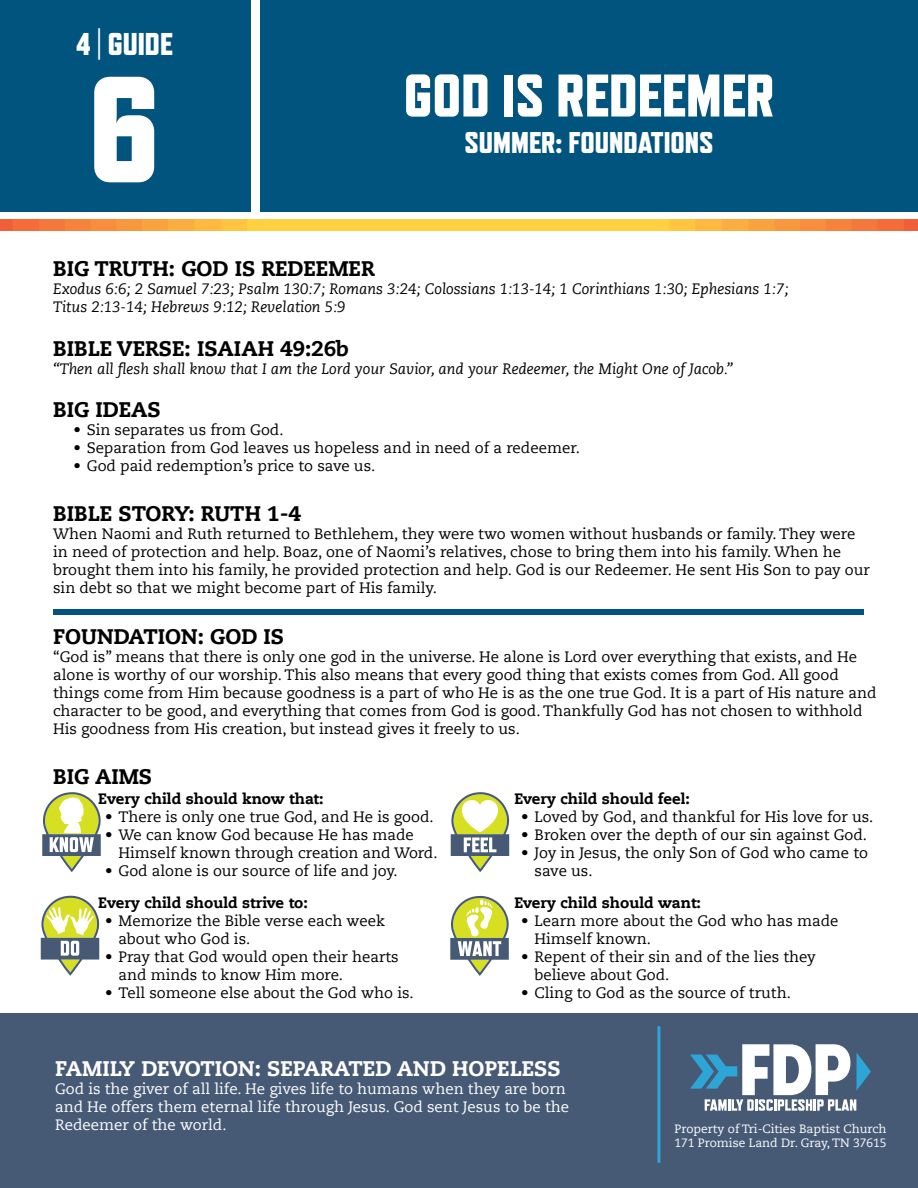
<style>
.page{position:relative;width:918px;height:1188px;background:#fff}
.page>*{position:absolute;margin:0;border:0;box-sizing:border-box;transform-origin:0 0}
.t1{font:800 105px "Refrigerator Deluxe";color:#fff}
.t2{font:800 60px "Refrigerator Deluxe";color:#fff}
.t3{font:800 31.5px "Refrigerator Deluxe";color:#fff}
.t4{font:800 30px "Refrigerator Deluxe";color:#fff}
.t5{font:800 21px "Caecilia LT Std";color:#000}
.t6{font:800 21px "Caecilia LT Std";color:#fff}
.t7{font:15px/18px "Caecilia LT Std";color:#000}
.t8{font:italic 15px/18px "Caecilia LT Std";color:#000}
.t9{font:15px/18px "Caecilia LT Std";color:#fff}
.t10{font:800 15px "Caecilia LT Std";color:#000}
.t11{font:12px/14.4px "Caecilia LT Std";color:#fff}
.s1{font-size:150px}
.s2{font-size:97.5px}
</style>
<div class="page">
<svg style="left:0;top:219px;width:918px;height:12px;background:#fbb03f"></svg>
<div style="left:260px;top:0;width:658px;height:212px;background:#00547e"></div>
<div style="left:0;top:0;width:251px;height:212px;background:#00547e"></div>
<div style="left:53px;top:609px;width:811px;height:6px;background:#00547e"></div>
<svg style="left:42px;top:792px;width:59px;height:80px"></svg>
<svg style="left:41px;top:896px;width:59px;height:80px"></svg>
<svg style="left:451px;top:792px;width:59px;height:80px"></svg>
<svg style="left:450px;top:896px;width:59px;height:80px"></svg>
<div style="left:0;top:1013px;width:918px;height:174px;background:#475a75"></div>
<hr style="left:657px;top:1026px;width:3px;height:137px;background:#2ea5d7">
<svg style="left:690px;top:1044px;width:181px;height:67px"></svg>
<h3 class="t3" style="left:76px;top:25px;width:99px">4 | GUIDE</h3>
<h1 class="t1" style="left:60px;top:32px;width:102px">1<span class="s1">6</span></h1>
<h2 class="t2" style="left:404px;top:60px;width:510px">GOD IS REDEEMER <span class="s2">4</span></h2>
<h3 class="t4" style="left:465px;top:124px;width:250px">SUMMER: FOUNDATIONS</h3>
<h3 class="t5" style="left:53px;top:256px;width:323px">BIG TRUTH: GOD IS REDEEMER</h3>
<p class="t8" style="left:53px;top:281px;width:737px">Exodus 6:6; 2 Samuel 7:23; Psalm 130:7; Romans 3:24; Colossians 1:13-14; 1 Corinthians 1:30; Ephesians 1:7;<br>Titus 2:13-14; Hebrews 9:12; Revelation 5:9</p>
<h3 class="t5" style="left:53px;top:335px;width:297px">BIBLE VERSE: ISAIAH 49:26b</h3>
<p class="t8" style="left:53px;top:360px;width:682px">“Then all flesh shall know that I am the Lord your Savior, and your Redeemer, the Might One of Jacob.”</p>
<h3 class="t5" style="left:53px;top:396px;width:109px">BIG IDEAS</h3>
<p class="t7" style="left:73px;top:421px;width:212px">• Sin separates us from God.</p>
<p class="t7" style="left:73px;top:439px;width:508px">• Separation from God leaves us hopeless and in need of a redeemer.</p>
<p class="t7" style="left:73px;top:457px;width:303px">• God paid redemption’s price to save us.</p>
<h3 class="t5" style="left:53px;top:501px;width:249px">BIBLE STORY: RUTH 1-4</h3>
<p class="t7" style="left:53px;top:525px;width:818px">When Naomi and Ruth returned to Bethlehem, they were two women without husbands or family. They were in need of protection and help. Boaz, one of Naomi’s relatives, chose to bring them into his family. When he brought them into his family, he provided protection and help. God is our Redeemer. He sent His Son to pay our sin debt so that we might become part of His family.</p>
<h3 class="t5" style="left:53px;top:623px;width:232px">FOUNDATION: GOD IS</h3>
<p class="t7" style="left:53px;top:648px;width:825px">“God is” means that there is only one god in the universe. He alone is Lord over everything that exists, and He alone is worthy of our worship. This also means that every good thing that exists comes from God. All good things come from Him because goodness is a part of who He is as the one true God. It is a part of His nature and character to be good, and everything that comes from God is good. Thankfully God has not chosen to withhold His goodness from His creation, but instead gives it freely to us.</p>
<h3 class="t5" style="left:53px;top:764px;width:101px">BIG AIMS</h3>
<p class="t10" style="left:98px;top:789px;width:227px">Every child should know that:</p>
<p class="t7" style="left:105px;top:808px;width:330px">• There is only one true God, and He is good.</p>
<p class="t7" style="left:119px;top:826px;width:321px;text-indent:-14px">• We can know God because He has made<br>Himself known through creation and Word.</p>
<p class="t7" style="left:105px;top:862px;width:294px">• God alone is our source of life and joy.</p>
<p class="t10" style="left:98px;top:893px;width:211px">Every child should strive to:</p>
<p class="t7" style="left:119px;top:912px;width:268px;text-indent:-14px">• Memorize the Bible verse each week about who God is.</p>
<p class="t7" style="left:119px;top:948px;width:282px;text-indent:-14px">• Pray that God would open their hearts and minds to know Him more.</p>
<p class="t7" style="left:105px;top:984px;width:310px">• Tell someone else about the God who is.</p>
<p class="t10" style="left:514px;top:789px;width:177px">Every child should feel:</p>
<p class="t7" style="left:521px;top:808px;width:354px">• Loved by God, and thankful for His love for us.</p>
<p class="t7" style="left:521px;top:826px;width:348px">• Broken over the depth of our sin against God.</p>
<p class="t7" style="left:535px;top:844px;width:335px;text-indent:-14px">• Joy in Jesus, the only Son of God who came to save us.</p>
<p class="t10" style="left:514px;top:893px;width:188px">Every child should want:</p>
<p class="t7" style="left:535px;top:912px;width:305px;text-indent:-14px">• Learn more about the God who has made<br>Himself known.</p>
<p class="t7" style="left:535px;top:948px;width:283px;text-indent:-14px">• Repent of their sin and of the lies they believe about God.</p>
<p class="t7" style="left:521px;top:984px;width:271px">• Cling to God as the source of truth.</p>
<h3 class="t6" style="left:55px;top:1056px;width:507px">FAMILY DEVOTION: SEPARATED AND HOPELESS</h3>
<p class="t9" style="left:55px;top:1080px;width:516px">God is the giver of all life. He gives life to humans when they are born and He offers them eternal life through Jesus. God sent Jesus to be the<br>Redeemer of the world.</p>
<p class="t11" style="left:675px;top:1122px;width:213px">Property of Tri-Cities Baptist Church<br>171 Promise Land Dr. Gray, TN 37615</p>
</div>
